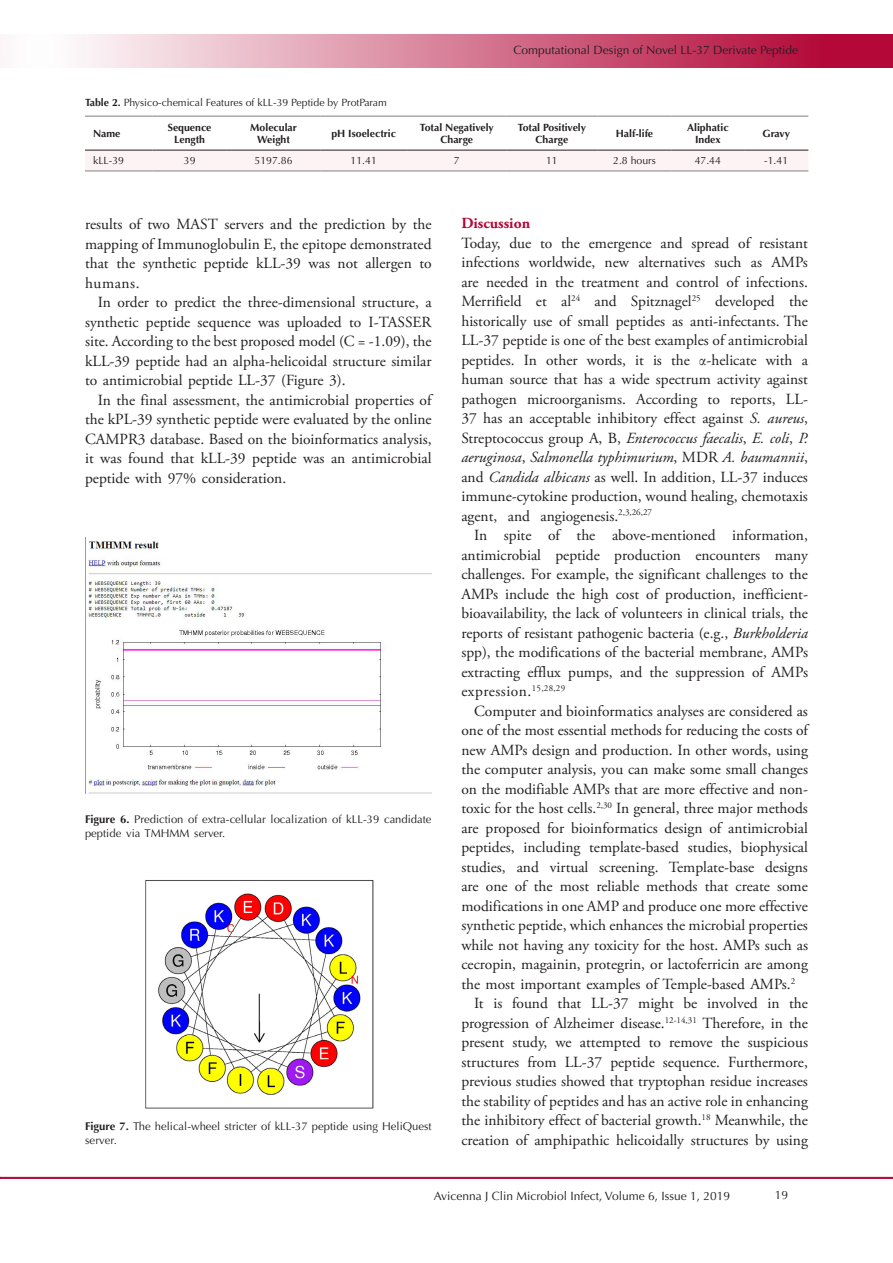
<style>
.page{position:relative;width:893px;height:1263px;background:#fff}
.page>*{position:absolute;margin:0;border:0;box-sizing:border-box;transform-origin:0 0}
.t1{font:15.45px/19.5px "Adobe Garamond Pro";color:#231f20;text-align:justify}
.t2{font:700 15.45px "Adobe Garamond Pro";color:#b30838}
.t3{font:12px "Optima LT Std";color:#231f20}
.t4{font:11.25px/13.5px "Optima LT Std";color:#231f20}
.t5{font:700 10.5px/11.6px "Optima LT Std";color:#231f20;text-align:center}
.t6{font:10.5px "Optima LT Std";color:#231f20}
.s1{font-weight:700}
.s2{font-family:"Garamond"}
.s3{font-style:italic}
</style>
<div class="page">
<hr style="left:0;top:1177px;width:893px;height:1px;background:#b30838">
<div style="left:0;top:35px;width:892px;height:33px;background:linear-gradient(to right,#fff,#ae002b)"></div>
<img style="left:85px;top:538px;width:347px;height:255px">
<div style="left:85px;top:151px;width:723px;height:20px;background:#fdf3f4"></div>
<hr style="left:85px;top:116px;width:68px;height:1px;background:#7f7f7f">
<hr style="left:153px;top:116px;width:74px;height:1px;background:#7f7f7f">
<hr style="left:227px;top:116px;width:93px;height:1px;background:#7f7f7f">
<hr style="left:320px;top:116px;width:87px;height:1px;background:#7f7f7f">
<hr style="left:407px;top:116px;width:100px;height:1px;background:#7f7f7f">
<hr style="left:507px;top:116px;width:90px;height:1px;background:#7f7f7f">
<hr style="left:597px;top:116px;width:75px;height:1px;background:#7f7f7f">
<hr style="left:672px;top:116px;width:72px;height:1px;background:#7f7f7f">
<hr style="left:744px;top:116px;width:64px;height:1px;background:#7f7f7f">
<hr style="left:85px;top:150px;width:68px;height:1px;background:#231f20">
<hr style="left:153px;top:150px;width:74px;height:1px;background:#231f20">
<hr style="left:227px;top:150px;width:93px;height:1px;background:#231f20">
<hr style="left:320px;top:150px;width:87px;height:1px;background:#231f20">
<hr style="left:407px;top:150px;width:100px;height:1px;background:#231f20">
<hr style="left:507px;top:150px;width:90px;height:1px;background:#231f20">
<hr style="left:597px;top:150px;width:75px;height:1px;background:#231f20">
<hr style="left:672px;top:150px;width:72px;height:1px;background:#231f20">
<hr style="left:744px;top:150px;width:64px;height:1px;background:#231f20">
<hr style="left:85px;top:171px;width:68px;height:1px;background:#7f7f7f">
<hr style="left:153px;top:171px;width:74px;height:1px;background:#7f7f7f">
<hr style="left:227px;top:171px;width:93px;height:1px;background:#7f7f7f">
<hr style="left:320px;top:171px;width:87px;height:1px;background:#7f7f7f">
<hr style="left:407px;top:171px;width:100px;height:1px;background:#7f7f7f">
<hr style="left:507px;top:171px;width:90px;height:1px;background:#7f7f7f">
<hr style="left:597px;top:171px;width:75px;height:1px;background:#7f7f7f">
<hr style="left:672px;top:171px;width:72px;height:1px;background:#7f7f7f">
<hr style="left:744px;top:171px;width:64px;height:1px;background:#7f7f7f">
<img style="left:145px;top:880px;width:229px;height:229px">
<p class="t3" style="left:513px;top:43px;width:286px">Computational Design of Novel LL-37 Derivate Peptide</p>
<p class="t6" style="left:85px;top:96px;width:303px"><span class="s1">Table 2.</span> Physico-chemical Features of kLL-39 Peptide by ProtParam</p>
<p class="t5" style="left:93px;top:128px;width:29px">Name</p>
<p class="t5" style="left:168px;top:122px;width:45px">Sequence<br>Length</p>
<p class="t5" style="left:250px;top:122px;width:48px">Molecular<br>Weight</p>
<p class="t5" style="left:331px;top:128px;width:66px">pH Isoelectric</p>
<p class="t5" style="left:420px;top:122px;width:75px">Total Negatively<br>Charge</p>
<p class="t5" style="left:518px;top:122px;width:70px">Total Positively<br>Charge</p>
<p class="t5" style="left:616px;top:128px;width:39px">Half-life</p>
<p class="t5" style="left:687px;top:122px;width:43px">Aliphatic<br>Index</p>
<p class="t5" style="left:762px;top:128px;width:29px">Gravy</p>
<p class="t6" style="left:93px;top:155px;width:32px">kLL-39</p>
<p class="t6" style="left:184px;top:155px;width:13px">39</p>
<p class="t6" style="left:255px;top:155px;width:39px">5197.86</p>
<p class="t6" style="left:351px;top:155px;width:28px">11.41</p>
<p class="t6" style="left:454px;top:155px;width:7px">7</p>
<p class="t6" style="left:546px;top:155px;width:13px">11</p>
<p class="t6" style="left:613px;top:155px;width:44px">2.8 hours</p>
<p class="t6" style="left:695px;top:155px;width:28px">47.44</p>
<p class="t6" style="left:764px;top:155px;width:25px">-1.41</p>
<p class="t1" style="left:85px;top:215px;width:348px">results of two MAST servers and the prediction by the mapping of Immunoglobulin E, the epitope demonstrated that the synthetic peptide kLL-39 was not allergen to humans.</p>
<p class="t1" style="left:85px;top:293px;width:348px;text-indent:13px">In order to predict the three-dimensional structure, a synthetic peptide sequence was uploaded to I-TASSER site. According to the best proposed model (C = -1.09), the kLL-39 peptide had an alpha-helicoidal structure similar to antimicrobial peptide LL-37 (Figure 3).</p>
<p class="t1" style="left:85px;top:391px;width:348px;text-indent:13px">In the final assessment, the antimicrobial properties of the kPL-39 synthetic peptide were evaluated by the online CAMPR3 database. Based on the bioinformatics analysis, it was found that kLL-39 peptide was an antimicrobial peptide with 97% consideration.</p>
<p class="t4" style="left:85px;top:813px;width:348px"><span class="s1">Figure 6.</span> Prediction of extra-cellular localization of kLL-39 candidate peptide via TMHMM server.</p>
<p class="t4" style="left:85px;top:1120px;width:348px"><span class="s1">Figure 7.</span> The helical-wheel stricter of kLL-37 peptide using HeliQuest server.</p>
<p class="t2" style="left:461px;top:214px;width:70px">Discussion</p>
<p class="t1" style="left:461px;top:233px;width:348px">Today, due to the emergence and spread of resistant infections worldwide, new alternatives such as AMPs are needed in the treatment and control of infections.<br>Merrifield et al<sup>24</sup> and Spitznagel<sup>25</sup> developed the historically use of small peptides as anti-infectants. The LL-37 peptide is one of the best examples of antimicrobial peptides. In other words, it is the <span class="s2">α</span>-helicate with a human source that has a wide spectrum activity against pathogen microorganisms. According to reports, LL-37 has an acceptable inhibitory effect against <span class="s3">S. aureus</span>, Streptococcus group A, B, <span class="s3">Enterococcus faecalis</span>, <span class="s3">E. coli</span>, <span class="s3">P. aeruginosa</span>, <span class="s3">Salmonella typhimurium</span>, MDR <span class="s3">A. baumannii</span>, and <span class="s3">Candida albicans</span> as well. In addition, LL-37 induces immune-cytokine production, wound healing, chemotaxis agent, and angiogenesis.<sup>2,3,26,27</sup></p>
<p class="t1" style="left:461px;top:526px;width:348px;text-indent:13px">In spite of the above-mentioned information, antimicrobial peptide production encounters many challenges. For example, the significant challenges to the AMPs include the high cost of production, inefficient&shy;bioavailability, the lack of volunteers in clinical trials, the reports of resistant pathogenic bacteria (e.g., <span class="s3">Burkholderia </span>spp), the modifications of the bacterial membrane, AMPs extracting efflux pumps, and the suppression of AMPs expression.<sup>15,28,29</sup></p>
<p class="t1" style="left:461px;top:701px;width:348px;text-indent:13px">Computer and bioinformatics analyses are considered as one of the most essential methods for reducing the costs of new AMPs design and production. In other words, using the computer analysis, you can make some small changes on the modifiable AMPs that are more effective and non&shy;toxic for the host cells.<sup>2,30</sup> In general, three major methods are proposed for bioinformatics design of antimicrobial peptides, including template-based studies, biophysical studies, and virtual screening. Template-base designs are one of the most reliable methods that create some modifications in one AMP and produce one more effective synthetic peptide, which enhances the microbial properties while not having any toxicity for the host. AMPs such as cecropin, magainin, protegrin, or lactoferricin are among the most important examples of Temple-based AMPs.<sup>2</sup></p>
<p class="t1" style="left:461px;top:994px;width:348px;text-indent:13px">It is found that LL-37 might be involved in the progression of Alzheimer disease.<sup>12-14,31</sup> Therefore, in the present study, we attempted to remove the suspicious structures from LL-37 peptide sequence. Furthermore, previous studies showed that tryptophan residue increases the stability of peptides and has an active role in enhancing the inhibitory effect of bacterial growth.<sup>18</sup> Meanwhile, the creation of amphipathic helicoidally structures by using</p>
<p class="t3" style="left:434px;top:1189px;width:298px">Avicenna J Clin Microbiol Infect, Volume 6, Issue 1, 2019</p>
<p class="t3" style="left:775px;top:1188px;width:15px">19</p>
</div>
